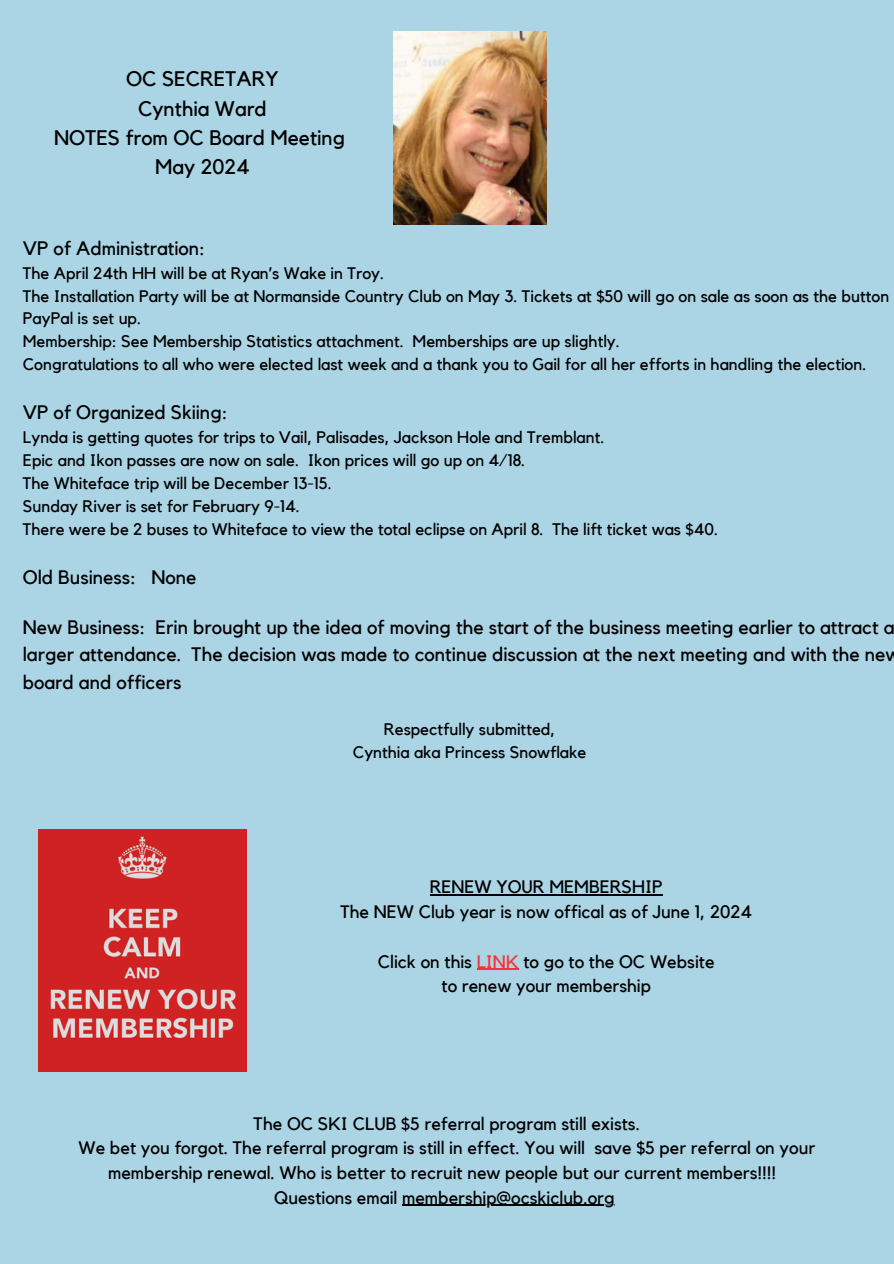
<style>
.page{position:relative;width:894px;height:1264px;background:#fff}
.page>*{position:absolute;margin:0;border:0;box-sizing:border-box;transform-origin:0 0}
.t1{font:21px/29.2px "Kollektif";color:#000;text-align:center}
.t2{font:19.5px/27.2px "Kollektif";color:#000}
.t3{font:18px/24.8px "Kollektif";color:#000;text-align:center}
.t4{font:16.65px/23px "Kollektif";color:#000}
.s1{color:#ff3131}
</style>
<div class="page">
<div style="left:0;top:0;width:893px;height:1263px;background:#abd4e5"></div>
<img style="left:393px;top:31px;width:153px;height:194px">
<img style="left:39px;top:830px;width:207px;height:241px">
<hr style="left:429px;top:894px;width:233px;height:1px;background:#000">
<hr style="left:476px;top:968px;width:42px;height:1px;background:#ff3131">
<hr style="left:402px;top:1204px;width:212px;height:1px;background:#000">
<p class="t1" style="left:54px;top:65px;width:292px">OC SECRETARY<br>Cynthia Ward<br>NOTES from OC Board Meeting<br>May 2024</p>
<p class="t2" style="left:23px;top:235px;width:184px">VP of Administration:</p>
<p class="t4" style="left:23px;top:262px;width:867px">The April 24th HH will be at Ryan’s Wake in Troy.<br>The Installation Party will be at Normanside Country Club on May 3. Tickets at $50 will go on sale as soon as the button PayPal is set up.<br>Membership: See Membership Statistics attachment. Memberships are up slightly.<br>Congratulations to all who were elected last week and a thank you to Gail for all her efforts in handling the election.</p>
<p class="t2" style="left:23px;top:400px;width:206px">VP of Organized Skiing:</p>
<p class="t4" style="left:23px;top:427px;width:696px">Lynda is getting quotes for trips to Vail, Palisades, Jackson Hole and Tremblant.<br>Epic and Ikon passes are now on sale. Ikon prices will go up on 4/18.<br>The Whiteface trip will be December 13-15.<br>Sunday River is set for February 9-14.<br>There were be 2 buses to Whiteface to view the total eclipse on April 8. The lift ticket was $40.</p>
<p class="t2" style="left:23px;top:564px;width:175px">Old Business: None</p>
<p class="t2" style="left:23px;top:614px;width:879px">New Business: Erin brought up the idea of moving the start of the business meeting earlier to attract a larger attendance. The decision was made to continue discussion at the next meeting and with the new board and officers</p>
<p class="t4" style="left:353px;top:719px;width:235px;text-align:center">Respectfully submitted,<br>Cynthia aka Princess Snowflake</p>
<p class="t3" style="left:429px;top:875px;width:234px">RENEW YOUR MEMBERSHIP</p>
<p class="t3" style="left:340px;top:900px;width:413px">The NEW Club year is now offical as of June 1, 2024</p>
<p class="t3" style="left:378px;top:949px;width:338px">Click on this <span class="s1">LINK</span> to go to the OC Website</p>
<p class="t3" style="left:441px;top:974px;width:211px">to renew your membership</p>
<p class="t3" style="left:253px;top:1111px;width:388px">The OC SKI CLUB $5 referral program still exists.</p>
<p class="t3" style="left:78px;top:1136px;width:738px">We bet you forgot. The referral program is still in effect. You will save $5 per referral on your membership renewal. Who is better to recruit new people but our current members!!!!</p>
<p class="t3" style="left:274px;top:1185px;width:342px">Questions email membership@ocskiclub.org</p>
</div>
